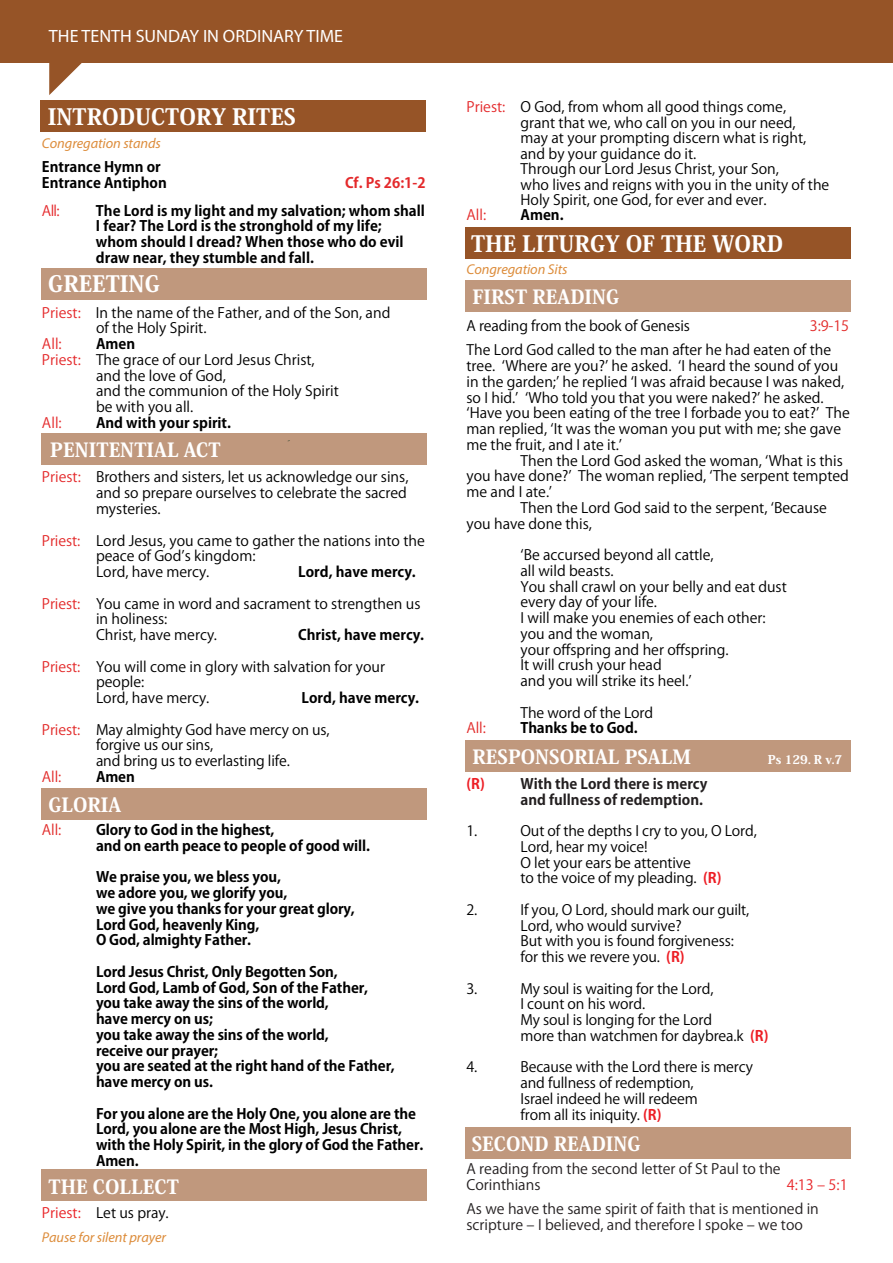
<style>
.page{position:relative;width:893px;height:1263px;background:#fff}
.page>*{position:absolute;margin:0;border:0;box-sizing:border-box;transform-origin:0 0}
.t1{font:800 22.35px "Koz Min Pro";color:#fff}
.t2{font:800 19.35px "Koz Min Pro";color:#fff}
.t3{font:17.85px "Myriad Pro";color:#fff}
.t4{font:14.25px/15.8px "Koz Go Pro";color:#000}
.t5{font:700 14.25px/15.8px "Koz Go Pro";letter-spacing:-.01em;color:#000}
.t6{font:14.25px/15.8px "Koz Go Pro";color:#231f20}
.t7{font:italic 14.25px "Myriad Pro";letter-spacing:-.005em;color:#dd8d3c}
.t8{font:700 14.25px/15.8px "Koz Go Pro";color:#231f20}
.t9{font:14.25px "Koz Go Pro";letter-spacing:-.01em;color:#e22b2a}
.t10{font:700 14.25px "Koz Go Pro";color:#e4292b}
.t11{font:14.25px "Koz Go Pro";color:#e4292b}
.t12{font:14.25px "Koz Go Pro";color:#e8262a}
.t13{font:14.25px "Koz Go Pro";color:#e5282b}
.t14{font:14.25px "Koz Go Pro";color:#e32a2a}
.t15{font:700 14.25px "Koz Go Pro";color:#ed1d24}
.t16{font:800 12px "Koz Min Pro";color:#fff}
.s1{color:#e4292b}
.s2{color:#e32a2a}
.s3{color:#e22b2a}
.s4{color:#e92428}
.s5{font-weight:700;color:#ed1d24}
</style>
<div class="page">
<div style="left:0;top:0;width:893px;height:62px;background:#965427"></div>
<svg style="left:49px;top:62px;width:39px;height:33px"></svg>
<div style="left:40px;top:100px;width:386px;height:32px;background:#965427"></div>
<div style="left:41px;top:268px;width:386px;height:32px;background:#c0987d"></div>
<div style="left:41px;top:433px;width:386px;height:32px;background:#c0987d"></div>
<div style="left:465px;top:227px;width:385px;height:32px;background:#965427"></div>
<div style="left:465px;top:280px;width:385px;height:32px;background:#c0987d"></div>
<div style="left:465px;top:740px;width:385px;height:31px;background:#c0987d"></div>
<div style="left:465px;top:1127px;width:385px;height:32px;background:#c0987d"></div>
<div style="left:41px;top:1169px;width:386px;height:32px;background:#c0987d"></div>
<div style="left:41px;top:788px;width:386px;height:31px;background:#c0987d"></div>
<p class="t3" style="left:49px;top:25px;width:296px">THE TENTH SUNDAY IN ORDINARY TIME</p>
<h1 class="t1" style="left:48px;top:100px;width:250px">INTRODUCTORY RITES</h1>
<p class="t7" style="left:42px;top:134px;width:120px">Congregation stands</p>
<p class="t5" style="left:42px;top:160px;width:126px">Entrance Hymn or<br>Entrance Antiphon</p>
<p class="t10" style="left:345px;top:173px;width:82px">Cf. Ps 26:1-2</p>
<p class="t13" style="left:42px;top:201px;width:19px">All:</p>
<p class="t5" style="left:96px;top:203px;width:330px">The Lord is my light and my salvation; whom shall I fear? The Lord is the stronghold of my life; whom should I dread? When those who do evil draw near, they stumble and fall.</p>
<p class="t4" style="left:96px;top:305px;width:296px;text-indent:-54px"><span class="s1">Priest:</span> In the name of the Father, and of the Son, and of the Holy Spirit.</p>
<p class="t11" style="left:42px;top:335px;width:21px">All:</p>
<p class="t5" style="left:96px;top:337px;width:41px">Amen</p>
<p class="t4" style="left:42px;top:352px;width:274px"><span class="s1">Priest:</span> The grace of our Lord Jesus Christ,</p>
<p class="t4" style="left:96px;top:368px;width:131px">and the love of God,</p>
<p class="t4" style="left:96px;top:384px;width:244px">and the communion of the Holy Spirit</p>
<p class="t4" style="left:96px;top:399px;width:99px">be with you all.</p>
<p class="t11" style="left:42px;top:413px;width:21px">All:</p>
<p class="t5" style="left:96px;top:416px;width:137px">And with your spirit.</p>
<p class="t4" style="left:96px;top:469px;width:314px;text-align:justify;text-indent:-54px"><span class="s1">Priest:</span> Brothers and sisters, let us acknowledge our sins, and so prepare ourselves to celebrate the sacred mysteries.</p>
<p class="t4" style="left:96px;top:533px;width:330px;text-indent:-54px"><span class="s2">Priest:</span> Lord Jesus, you came to gather the nations into the peace of Godʼs kingdom:<br>Lord, have mercy.</p>
<h1 class="t1" style="left:48px;top:268px;width:113px">GREETING</h1>
<h2 class="t2" style="left:50px;top:435px;width:172px">PENITENTIAL ACT</h2>
<p class="t5" style="left:298px;top:565px;width:119px">Lord, have mercy.</p>
<p class="t4" style="left:96px;top:596px;width:326px;text-indent:-54px"><span class="s2">Priest:</span> You came in word and sacrament to strengthen us in holiness:<br>Christ, have mercy.</p>
<p class="t5" style="left:298px;top:628px;width:127px">Christ, have mercy.</p>
<p class="t4" style="left:96px;top:659px;width:291px;text-indent:-54px"><span class="s2">Priest:</span> You will come in glory with salvation for your people:<br>Lord, have mercy.</p>
<p class="t5" style="left:302px;top:691px;width:119px">Lord, have mercy.</p>
<p class="t4" style="left:96px;top:722px;width:235px;text-indent:-54px"><span class="s3">Priest:</span> May almighty God have mercy on us, forgive us our sins,<br>and bring us to everlasting life.</p>
<p class="t9" style="left:42px;top:767px;width:21px">All:</p>
<p class="t5" style="left:96px;top:770px;width:40px">Amen</p>
<h2 class="t2" style="left:48px;top:790px;width:74px">GLORIA</h2>
<p class="t9" style="left:42px;top:821px;width:21px">All:</p>
<p class="t5" style="left:96px;top:823px;width:275px">Glory to God in the highest,<br>and on earth peace to people of good will.</p>
<p class="t5" style="left:96px;top:870px;width:260px">We praise you, we bless you,<br>we adore you, we glorify you,<br>we give you thanks for your great glory,<br>Lord God, heavenly King,<br>O God, almighty Father.</p>
<p class="t5" style="left:96px;top:965px;width:300px">Lord Jesus Christ, Only Begotten Son,<br>Lord God, Lamb of God, Son of the Father, you take away the sins of the world,<br>have mercy on us;<br>you take away the sins of the world,<br>receive our prayer;<br>you are seated at the right hand of the Father, have mercy on us.</p>
<p class="t5" style="left:96px;top:1106px;width:329px">For you alone are the Holy One, you alone are the Lord, you alone are the Most High, Jesus Christ, with the Holy Spirit, in the glory of God the Father.<br>Amen.</p>
<h2 class="t2" style="left:48px;top:1172px;width:132px">THE COLLECT</h2>
<p class="t4" style="left:42px;top:1205px;width:128px"><span class="s4">Priest:</span> Let us pray.</p>
<p class="t7" style="left:42px;top:1228px;width:126px">Pause for silent prayer</p>
<p class="t4" style="left:520px;top:100px;width:310px;text-indent:-54px"><span class="s1">Priest:</span> O God, from whom all good things come,<br>grant that we, who call on you in our need,<br>may at your prompting discern what is right, and by your guidance do it.<br>Through our Lord Jesus Christ, your Son,<br>who lives and reigns with you in the unity of the Holy Spirit, one God, for ever and ever.</p>
<p class="t14" style="left:466px;top:206px;width:21px">All:</p>
<p class="t5" style="left:520px;top:208px;width:45px">Amen.</p>
<h1 class="t1" style="left:471px;top:227px;width:313px">THE LITURGY OF THE WORD</h1>
<h2 class="t2" style="left:472px;top:283px;width:148px">FIRST READING</h2>
<p class="t7" style="left:466px;top:261px;width:102px">Congregation Sits</p>
<p class="t4" style="left:466px;top:319px;width:225px">A reading from the book of Genesis</p>
<p class="t9" style="left:810px;top:317px;width:41px">3:9-15</p>
<p class="t4" style="left:466px;top:343px;width:385px">The Lord God called to the man after he had eaten of the tree. ʻWhere are you?ʼ he asked. ʻI heard the sound of you in the garden;ʼ he replied ʻI was afraid because I was naked, so I hid.ʼ ʻWho told you that you were naked?ʼ he asked. ʻHave you been eating of the tree I forbade you to eat?ʼ The man replied, ʻIt was the woman you put with me; she gave me the fruit, and I ate it.ʼ</p>
<p class="t4" style="left:520px;top:453px;width:324px">Then the Lord God asked the woman, ʻWhat is this</p>
<p class="t4" style="left:466px;top:469px;width:384px">you have done?ʼ The woman replied, ʻThe serpent tempted</p>
<p class="t4" style="left:466px;top:484px;width:87px">me and I ate.ʼ</p>
<p class="t4" style="left:520px;top:500px;width:308px">Then the Lord God said to the serpent, ʻBecause</p>
<p class="t4" style="left:466px;top:516px;width:127px">you have done this,</p>
<p class="t4" style="left:520px;top:547px;width:268px">ʻBe accursed beyond all cattle,<br>all wild beasts.<br>You shall crawl on your belly and eat dust every day of your life.<br>I will make you enemies of each other: you and the woman,<br>your offspring and her offspring.<br>It will crush your head<br>and you will strike its heel.ʼ</p>
<p class="t4" style="left:520px;top:705px;width:134px">The word of the Lord</p>
<p class="t9" style="left:466px;top:719px;width:21px">All:</p>
<p class="t5" style="left:520px;top:721px;width:119px">Thanks be to God.</p>
<h2 class="t2" style="left:472px;top:742px;width:220px">RESPONSORIAL PSALM</h2>
<p class="t16" style="left:768px;top:750px;width:76px">Ps 129. R v.7</p>
<p class="t15" style="left:466px;top:774px;width:20px">(R)</p>
<p class="t8" style="left:520px;top:777px;width:188px">With the Lord there is mercy and fullness of redemption.</p>
<p class="t4" style="left:466px;top:823px;width:12px">1.</p>
<p class="t4" style="left:520px;top:823px;width:238px">Out of the depths I cry to you, O Lord,<br>Lord, hear my voice!<br>O let your ears be attentive<br>to the voice of my pleading. <span class="s5">(R)</span></p>
<p class="t4" style="left:466px;top:902px;width:12px">2.</p>
<p class="t4" style="left:520px;top:902px;width:230px">If you, O Lord, should mark our guilt,<br>Lord, who would survive?<br>But with you is found forgiveness: for this we revere you. <span class="s5">(R)</span></p>
<p class="t4" style="left:466px;top:981px;width:12px">3.</p>
<p class="t4" style="left:520px;top:981px;width:249px">My soul is waiting for the Lord,<br>I count on his word.<br>My soul is longing for the Lord<br>more than watchmen for daybrea.k <span class="s5">(R)</span></p>
<p class="t4" style="left:466px;top:1060px;width:12px">4.</p>
<p class="t4" style="left:520px;top:1060px;width:234px">Because with the Lord there is mercy and fullness of redemption,<br>Israel indeed he will redeem<br>from all its iniquity. <span class="s5">(R)</span></p>
<p class="t6" style="left:466px;top:1162px;width:316px">A reading from the second letter of St Paul to the<br>Corinthians</p>
<h2 class="t2" style="left:472px;top:1130px;width:170px">SECOND READING</h2>
<p class="t12" style="left:787px;top:1176px;width:62px">4:13 ‒ 5:1</p>
<p class="t6" style="left:466px;top:1201px;width:354px">As we have the same spirit of faith that is mentioned in scripture ‒ I believed, and therefore I spoke ‒ we too</p>
</div>
